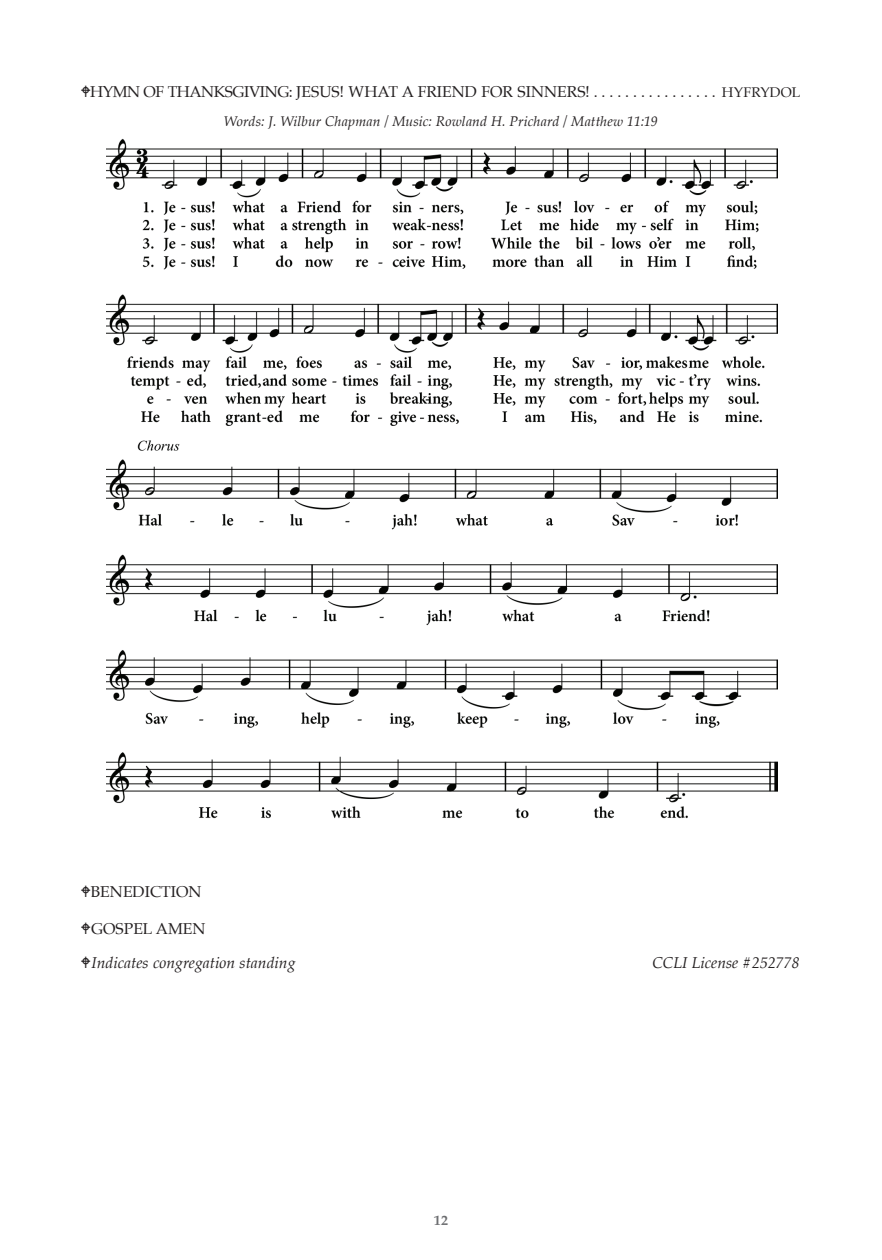
<style>
.page{position:relative;width:882px;height:1260px;background:#fff}
.page>*{position:absolute;margin:0;border:0;box-sizing:border-box;transform-origin:0 0}
.t1{font:15.75px "Palatino";color:#231f20}
.t2{font:italic 15.75px "Palatino";color:#231f20}
.t3{font:italic 14px "Palatino";letter-spacing:.005em;color:#231f20}
.t4{font:700 14px "Palatino";color:#6c6d70}
.s1{font-size:14px}
</style>
<div class="page">
<img style="left:107px;top:138px;width:670px;height:681px">
<p class="t1" style="left:90px;top:78px;width:712px">HYMN OF THANKSGIVING: JESUS! WHAT A FRIEND FOR SINNERS! . . . . . . . . . . . . . . . . <span class="s1">HYFRYDOL</span></p>
<p class="t3" style="left:224px;top:109px;width:436px">Words: J. Wilbur Chapman / Music: Rowland H. Prichard / Matthew 11:19</p>
<p class="t1" style="left:91px;top:879px;width:113px">BENEDICTION</p>
<p class="t1" style="left:91px;top:915px;width:116px">GOSPEL AMEN</p>
<p class="t2" style="left:92px;top:949px;width:206px">Indicates congregation standing</p>
<p class="t2" style="left:652px;top:949px;width:149px">CCLI License #252778</p>
<p class="t4" style="left:434px;top:1208px;width:16px">12</p>
</div>
